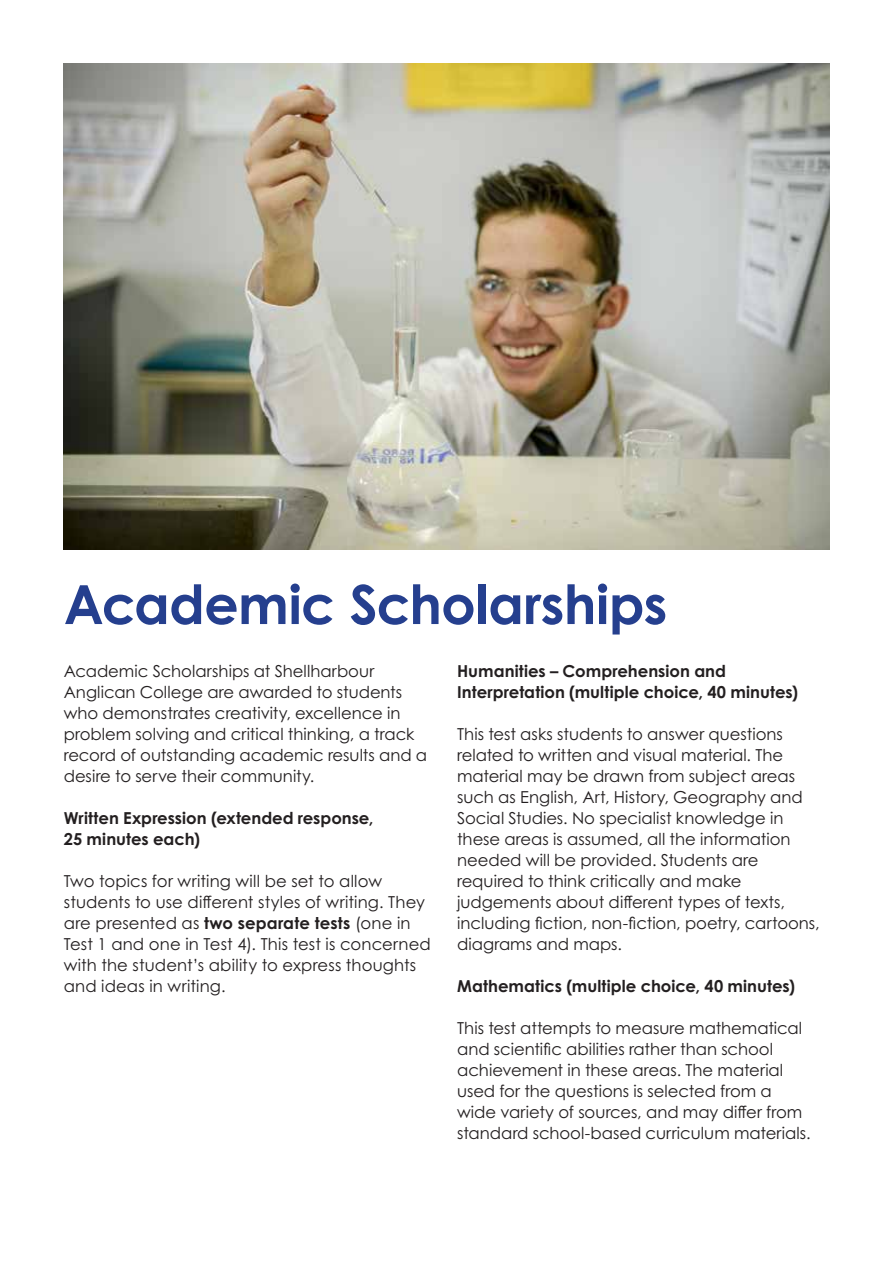
<style>
.page{position:relative;width:893px;height:1263px;background:#fff}
.page>*{position:absolute;margin:0;border:0;box-sizing:border-box;transform-origin:0 0}
.t1{font:700 54px "Century Gothic Pro";letter-spacing:-.01em;color:#253f8e}
.t2{font:16.5px/21px "Century Gothic Pro";color:#231f20}
.t3{font:700 16.5px/21px "Century Gothic Pro";color:#231f20}
.s1{font-weight:700}
</style>
<div class="page">
<img style="left:64px;top:64px;width:765px;height:485px">
<h1 class="t1" style="left:64px;top:571px;width:605px">Academic Scholarships</h1>
<p class="t2" style="left:64px;top:661px;width:365px">Academic Scholarships at Shellharbour Anglican College are awarded to students who demonstrates creativity, excellence in problem solving and critical thinking, a track record of outstanding academic results and a desire to serve their community.</p>
<p class="t3" style="left:64px;top:807px;width:311px">Written Expression (extended response,<br>25 minutes each)</p>
<p class="t2" style="left:64px;top:871px;width:369px">Two topics for writing will be set to allow students to use different styles of writing. They are presented as <span class="s1">two separate tests</span> (one in Test 1 and one in Test 4). This test is concerned with the student’s ability to express thoughts and ideas in writing.</p>
<p class="t3" style="left:457px;top:660px;width:342px">Humanities – Comprehension and<br>Interpretation (multiple choice, 40 minutes)</p>
<p class="t2" style="left:457px;top:724px;width:364px">This test asks students to answer questions related to written and visual material. The material may be drawn from subject areas such as English, Art, History, Geography and Social Studies. No specialist knowledge in these areas is assumed, all the information needed will be provided. Students are required to think critically and make judgements about different types of texts, including fiction, non-fiction, poetry, cartoons, diagrams and maps.</p>
<p class="t3" style="left:457px;top:976px;width:339px">Mathematics (multiple choice, 40 minutes)</p>
<p class="t2" style="left:457px;top:1018px;width:355px">This test attempts to measure mathematical and scientific abilities rather than school achievement in these areas. The material used for the questions is selected from a wide variety of sources, and may differ from standard school-based curriculum materials.</p>
</div>
